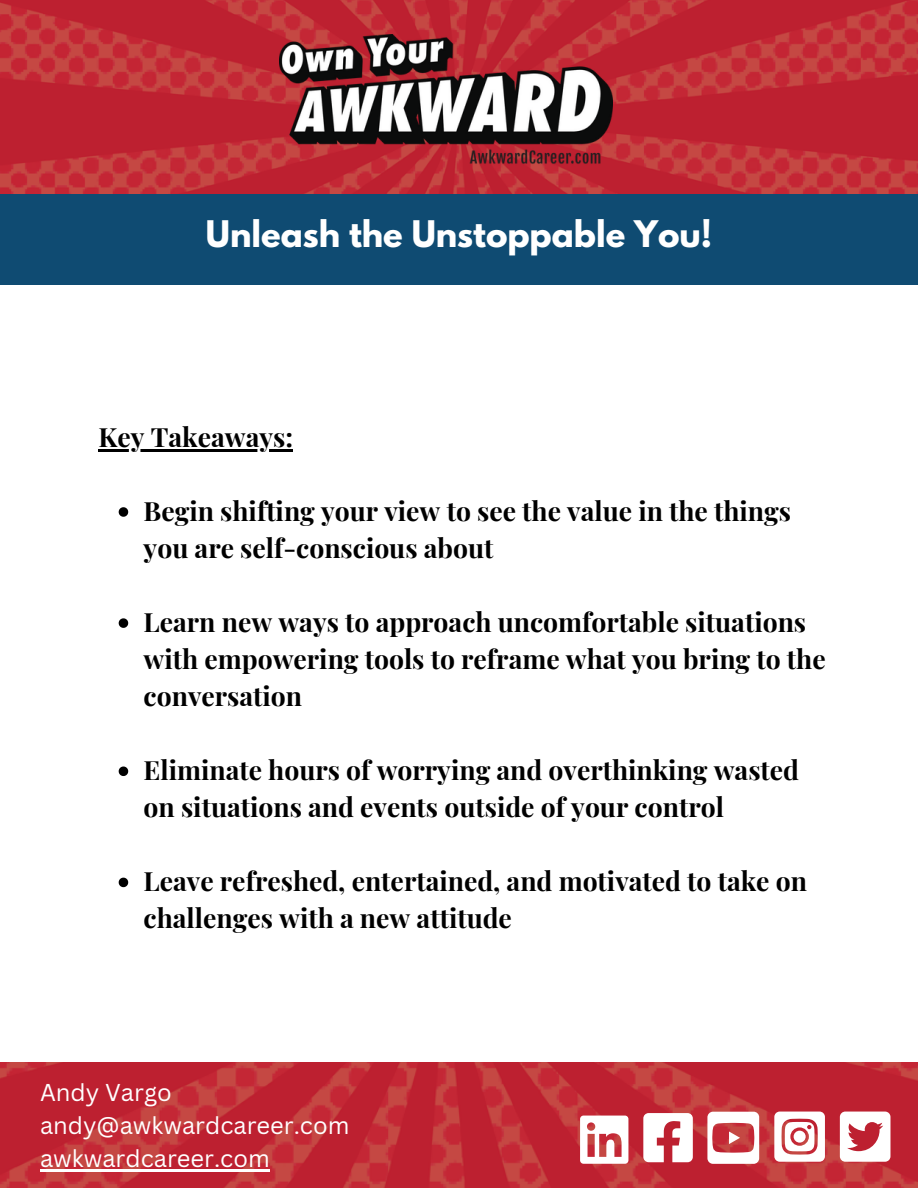
<style>
.page{position:relative;width:918px;height:1188px;background:#fff}
.page>*{position:absolute;margin:0;border:0;box-sizing:border-box;transform-origin:0 0}
.t1{font:700 32.4px "League Spartan";color:#fff}
.t2{font:700 26.55px/37px "Playfair Display";color:#000}
.t3{font:23.7px "Canva Sans";color:#fff}
</style>
<div class="page">
<img style="left:0;top:0;width:918px;height:194px">
<img style="left:0;top:1062px;width:918px;height:126px">
<img style="left:279px;top:34px;width:333px;height:133px">
<svg style="left:580px;top:1116px;width:48px;height:48px"></svg>
<svg style="left:643px;top:1113px;width:50px;height:49px"></svg>
<svg style="left:707px;top:1112px;width:52px;height:52px"></svg>
<svg style="left:774px;top:1112px;width:51px;height:50px"></svg>
<div style="left:0;top:194px;width:918px;height:90px;background:#0f4b72"></div>
<hr style="left:40px;top:1169px;width:230px;height:2px;background:#fff">
<svg style="left:840px;top:1112px;width:50px;height:50px"></svg>
<hr style="left:99px;top:449px;width:194px;height:2px;background:#000">
<svg style="left:119px;top:507px;width:9px;height:10px"></svg>
<svg style="left:119px;top:618px;width:9px;height:10px"></svg>
<svg style="left:119px;top:767px;width:9px;height:9px"></svg>
<svg style="left:119px;top:878px;width:9px;height:9px"></svg>
<p class="t1" style="left:206px;top:218px;width:508px">Unleash the Unstoppable You!</p>
<p class="t2" style="left:99px;top:417px;width:196px">Key Takeaways:</p>
<p class="t2" style="left:144px;top:491px;width:649px">Begin shifting your view to see the value in the things you are self-conscious about</p>
<p class="t2" style="left:144px;top:603px;width:684px">Learn new ways to approach uncomfortable situations with empowering tools to reframe what you bring to the conversation</p>
<p class="t2" style="left:144px;top:751px;width:657px">Eliminate hours of worrying and overthinking wasted on situations and events outside of your control</p>
<p class="t2" style="left:144px;top:862px;width:665px">Leave refreshed, entertained, and motivated to take on challenges with a new attitude</p>
<p class="t3" style="left:40px;top:1076px;width:133px">Andy Vargo</p>
<p class="t3" style="left:40px;top:1109px;width:311px">andy@awkwardcareer.com</p>
<p class="t3" style="left:40px;top:1141px;width:231px">awkwardcareer.com</p>
</div>
